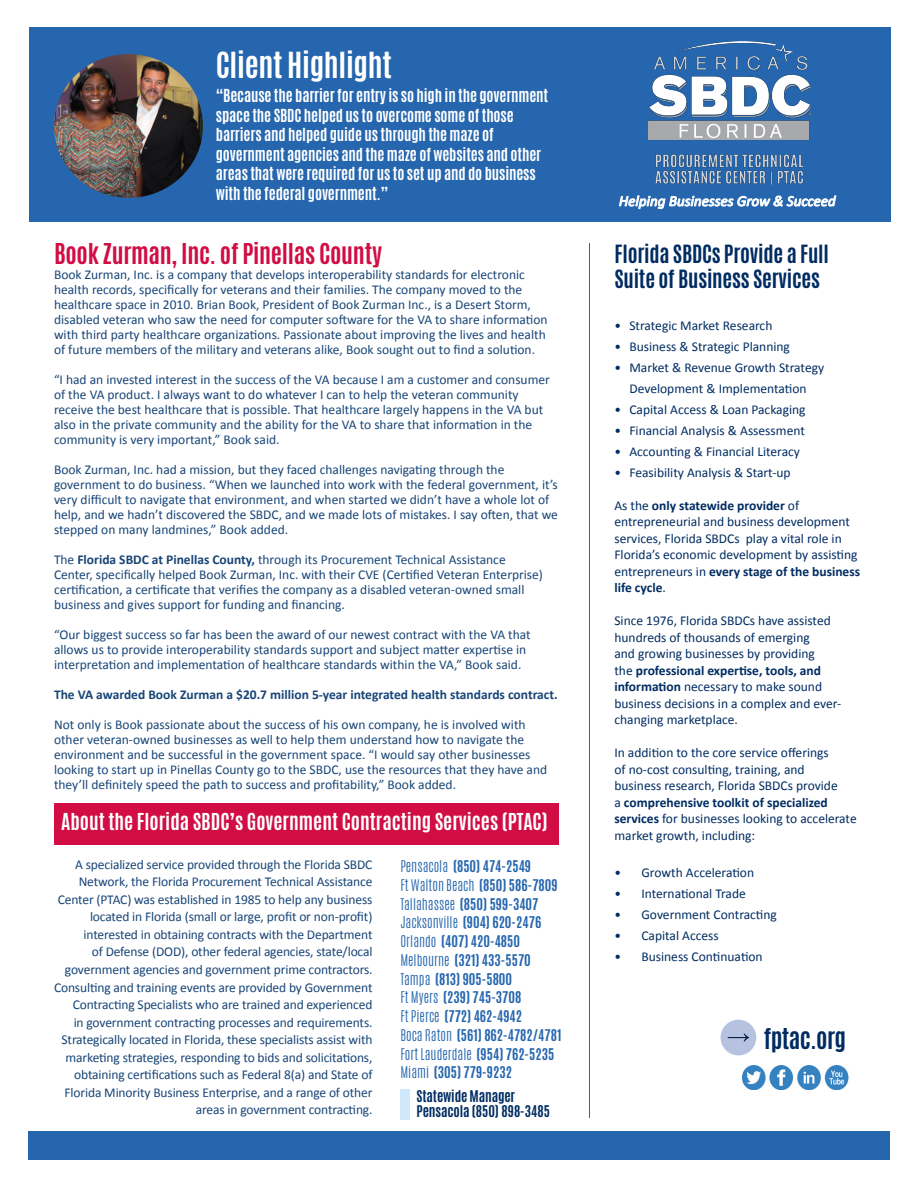
<style>
.page{position:relative;width:918px;height:1188px;background:#fff}
.page>*{position:absolute;margin:0;border:0;box-sizing:border-box;transform-origin:0 0}
.t1{font:700 30px "Antonio";letter-spacing:-.01em;color:#fff}
.t2{font:700 24px "Antonio";letter-spacing:-.01em;color:#d10d43}
.t3{font:700 24px "Antonio";letter-spacing:-.02em;color:#002c62}
.t4{font:700 21px/25.5px "Antonio";letter-spacing:-.01em;color:#002c62}
.t5{font:700 19.5px "Antonio";color:#fff}
.t6{font:700 15px/19.5px "Antonio";letter-spacing:-.01em;color:#fff}
.t7{font:italic 15px "Calibri";color:#fff}
.t8{font:13.5px/15px "Calibri";color:#184577}
.t9{font:13.5px/16.5px "Calibri";color:#002c62}
.t10{font:700 13.5px "Antonio";color:#2666ae}
.t11{font:700 13.5px "Calibri";color:#184577}
.t12{font:300 13.5px "Antonio";color:#2666ae}
.t13{font:700 13.5px "Antonio";letter-spacing:-.01em;color:#002c62}
.s1{font-weight:700}
.s2{font-weight:300}
</style>
<div class="page">
<div style="left:30px;top:27px;width:861px;height:194px;background:#2666ae"></div>
<div style="left:28px;top:1132px;width:862px;height:28px;background:#2666ae"></div>
<hr style="left:590px;top:243px;width:1px;height:875px;background:#2666ae">
<img style="left:742px;top:1066px;width:107px;height:24px">
<div style="left:400px;top:1089px;width:10px;height:31px;background:#d0e8fb"></div>
<div style="left:54px;top:803px;width:505px;height:42px;background:#d10d43"></div>
<div style="left:721px;top:1020px;width:35px;height:35px;background:#b7c1e0;border-radius:50%"></div>
<svg style="left:728px;top:1034px;width:21px;height:8px"></svg>
<img style="left:54px;top:54px;width:149px;height:144px">
<img style="left:648px;top:41px;width:164px;height:144px">
<svg style="left:619px;top:195px;width:217px;height:15px"></svg>
<p class="t1" style="left:216px;top:43px;width:177px">Client Highlight</p>
<p class="t6" style="left:216px;top:86px;width:334px">“Because the barrier for entry is so high in the government space the SBDC helped us to overcome some of those barriers and helped guide us through the maze of government agencies and the maze of websites and other areas that were required for us to set up and do business with the federal government.”</p>
<p class="t2" style="left:54px;top:235px;width:329px">Book Zurman, Inc. of Pinellas County</p>
<p class="t8" style="left:54px;top:267px;width:495px">Book Zurman, Inc. is a company that develops interoperability standards for electronic health records, specifically for veterans and their families. The company moved to the healthcare space in 2010. Brian Book, President of Book Zurman Inc., is a Desert Storm, disabled veteran who saw the need for computer software for the VA to share information with third party healthcare organizations. Passionate about improving the lives and health of future members of the military and veterans alike, Book sought out to find a solution.</p>
<p class="t8" style="left:54px;top:372px;width:497px">“I had an invested interest in the success of the VA because I am a customer and consumer of the VA product. I always want to do whatever I can to help the veteran community receive the best healthcare that is possible. That healthcare largely happens in the VA but also in the private community and the ability for the VA to share that information in the community is very important,” Book said.</p>
<p class="t8" style="left:54px;top:462px;width:505px">Book Zurman, Inc. had a mission, but they faced challenges navigating through the government to do business. “When we launched into work with the federal government, it’s very difficult to navigate that environment, and when started we didn’t have a whole lot of help, and we hadn’t discovered the SBDC, and we made lots of mistakes. I say often, that we stepped on many landmines,” Book added.</p>
<p class="t8" style="left:54px;top:552px;width:491px">The <span class="s1">Florida SBDC at Pinellas County,</span> through its Procurement Technical Assistance Center, specifically helped Book Zurman, Inc. with their CVE (Certified Veteran Enterprise) certification, a certificate that verifies the company as a disabled veteran-owned small business and gives support for funding and financing.</p>
<p class="t8" style="left:54px;top:627px;width:478px">“Our biggest success so far has been the award of our newest contract with the VA that allows us to provide interoperability standards support and subject matter expertise in interpretation and implementation of healthcare standards within the VA,” Book said.</p>
<p class="t11" style="left:54px;top:686px;width:505px">The VA awarded Book Zurman a $20.7 million 5-year integrated health standards contract.</p>
<p class="t8" style="left:54px;top:717px;width:495px">Not only is Book passionate about the success of his own company, he is involved with other veteran-owned businesses as well to help them understand how to navigate the environment and be successful in the government space. “I would say other businesses looking to start up in Pinellas County go to the SBDC, use the resources that they have and they’ll definitely speed the path to success and profitability,” Book added.</p>
<p class="t5" style="left:61px;top:807px;width:488px">About the Florida SBDC’s Government Contracting Services (PTAC)</p>
<p class="t8" style="left:54px;top:855px;width:320px;line-height:17.5px;text-align:right">A specialized service provided through the Florida SBDC Network, the Florida Procurement Technical Assistance Center (PTAC) was established in 1985 to help any business located in Florida (small or large, profit or non-profit) interested in obtaining contracts with the Department<br>of Defense (DOD), other federal agencies, state/local government agencies and government prime contractors.<br>Consulting and training events are provided by Government Contracting Specialists who are trained and experienced<br>in government contracting processes and requirements.<br>Strategically located in Florida, these specialists assist with marketing strategies, responding to bids and solicitations, obtaining certifications such as Federal 8(a) and State of Florida Minority Business Enterprise, and a range of other areas in government contracting.</p>
<p class="t10" style="left:400px;top:856px;width:132px"><span class="s2">Pensacola</span> (850) 474-2549</p>
<p class="t12" style="left:400px;top:875px;width:159px">Ft Walton Beach <span class="s1">(850) 586-7809</span></p>
<p class="t10" style="left:400px;top:894px;width:140px"><span class="s2">Tallahassee</span> (850) 599-3407</p>
<p class="t10" style="left:400px;top:912px;width:142px"><span class="s2">Jacksonville</span> (904) 620-2476</p>
<p class="t10" style="left:400px;top:931px;width:121px"><span class="s2">Orlando</span> (407) 420-4850</p>
<p class="t10" style="left:400px;top:950px;width:132px"><span class="s2">Melbourne</span> (321) 433-5570</p>
<p class="t10" style="left:400px;top:969px;width:113px"><span class="s2">Tampa</span> (813) 905-5800</p>
<p class="t10" style="left:400px;top:987px;width:123px"><span class="s2">Ft Myers</span> (239) 745-3708</p>
<p class="t10" style="left:400px;top:1006px;width:123px"><span class="s2">Ft Pierce</span> (772) 462-4942</p>
<p class="t10" style="left:400px;top:1025px;width:163px"><span class="s2">Boca Raton</span> (561) 862-4782/4781</p>
<p class="t12" style="left:400px;top:1044px;width:156px">Fort Lauderdale <span class="s1">(954) 762-5235</span></p>
<p class="t10" style="left:400px;top:1062px;width:113px"><span class="s2">Miami</span> (305) 779-9232</p>
<p class="t13" style="left:417px;top:1086px;width:100px">Statewide Manager</p>
<p class="t13" style="left:417px;top:1101px;width:135px">Pensacola (850) 898-3485</p>
<p class="t7" style="left:619px;top:191px;width:218px">Helping Businesses Grow &amp; Succeed</p>
<p class="t4" style="left:614px;top:242px;width:216px">Florida SBDCs Provide a Full<br>Suite of Business Services</p>
<p class="t9" style="left:614px;top:317px;width:160px">• Strategic Market Research</p>
<p class="t9" style="left:614px;top:338px;width:177px">• Business &amp; Strategic Planning</p>
<p class="t9" style="left:614px;top:357px;width:211px;line-height:21px;text-align:center">• Market &amp; Revenue Growth Strategy<br>Development &amp; Implementation</p>
<p class="t9" style="left:614px;top:401px;width:193px">• Capital Access &amp; Loan Packaging</p>
<p class="t9" style="left:614px;top:422px;width:192px">• Financial Analysis &amp; Assessment</p>
<p class="t9" style="left:614px;top:443px;width:187px">• Accounting &amp; Financial Literacy</p>
<p class="t9" style="left:614px;top:464px;width:178px">• Feasibility Analysis &amp; Start-up</p>
<p class="t9" style="left:614px;top:497px;width:247px">As the <span class="s1">only statewide provider</span> of entrepreneurial and business development services, Florida SBDCs play a vital role in Florida’s economic development by assisting entrepreneurs in <span class="s1">every stage of the business life cycle</span>.</p>
<p class="t9" style="left:614px;top:613px;width:228px">Since 1976, Florida SBDCs have assisted hundreds of thousands of emerging<br>and growing businesses by providing<br>the <span class="s1">professional expertise, tools, and information</span> necessary to make sound business decisions in a complex and ever&shy;changing marketplace.</p>
<p class="t9" style="left:614px;top:745px;width:244px">In addition to the core service offerings<br>of no-cost consulting, training, and<br>business research, Florida SBDCs provide<br>a <span class="s1">comprehensive toolkit of specialized services</span> for businesses looking to accelerate market growth, including:</p>
<p class="t9" style="left:614px;top:865px;width:141px">• Growth Acceleration</p>
<p class="t9" style="left:614px;top:886px;width:133px">• International Trade</p>
<p class="t9" style="left:614px;top:907px;width:164px">• Government Contracting</p>
<p class="t9" style="left:614px;top:928px;width:106px">• Capital Access</p>
<p class="t9" style="left:614px;top:949px;width:150px">• Business Continuation</p>
<p class="t3" style="left:764px;top:1021px;width:84px">fptac.org</p>
</div>
